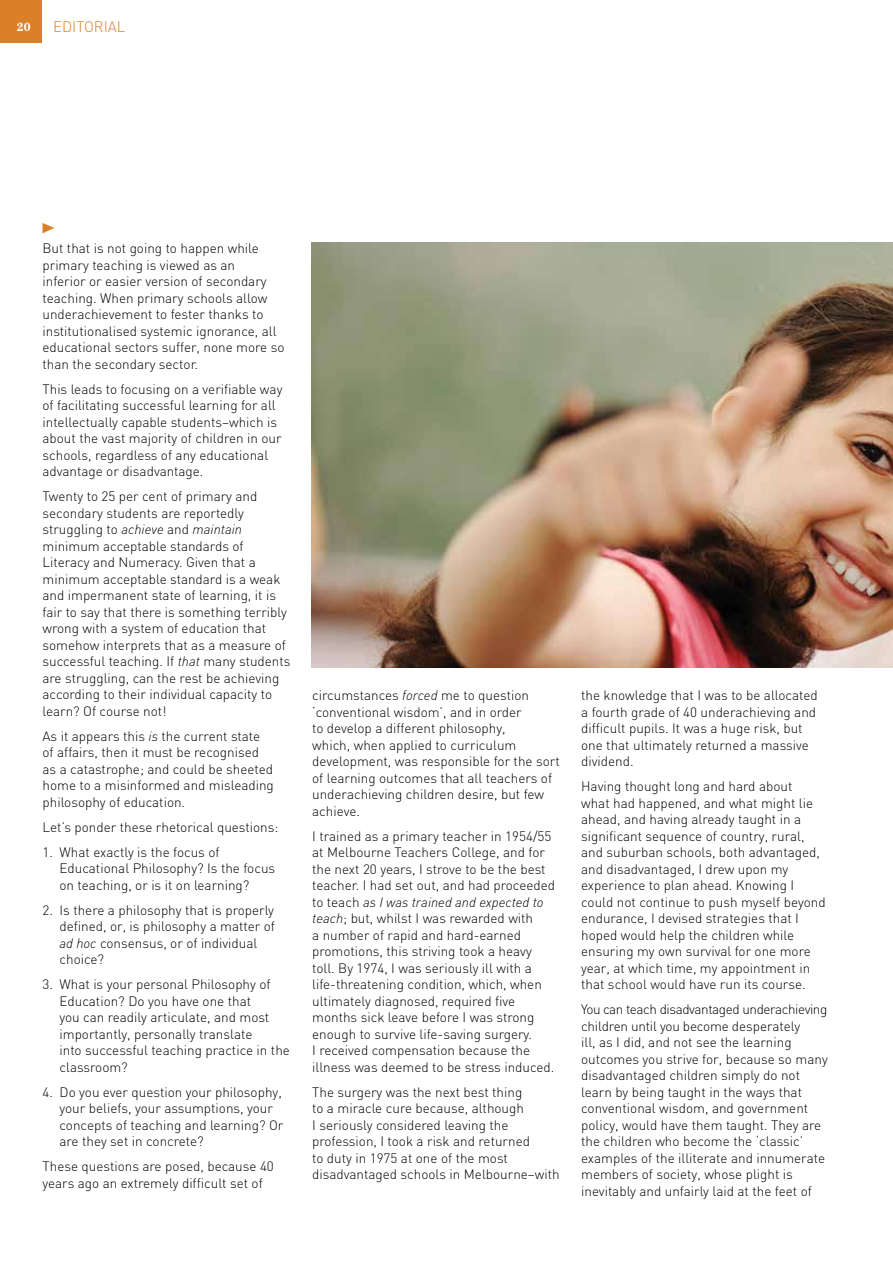
<style>
.page{position:relative;width:893px;height:1263px;background:#fff}
.page>*{position:absolute;margin:0;border:0;box-sizing:border-box;transform-origin:0 0}
.t1{font:300 15px "DIN";color:#d98028}
.t2{font:300 13.5px/16.5px "DIN";color:#000}
.t3{font:italic 300 13.5px "DINOT";color:#000}
.t4{font:700 12px "Century";color:#fff}
.s1{font-family:"DINOT";font-style:italic}
.s2{font-family:"DIN";font-style:normal}
</style>
<div class="page">
<div style="left:0;top:0;width:41px;height:43px;background:#d98028"></div>
<svg style="left:43px;top:223px;width:11px;height:10px"></svg>
<img style="left:312px;top:242px;width:581px;height:426px">
<p class="t4" style="left:17px;top:20px;width:15px">20</p>
<p class="t1" style="left:53px;top:17px;width:74px">EDITORIAL</p>
<p class="t2" style="left:43px;top:240px;width:244px">But that is not going to happen while primary teaching is viewed as an<br>inferior or easier version of secondary teaching. When primary schools allow underachievement to fester thanks to institutionalised systemic ignorance, all educational sectors suffer, none more so than the secondary sector.</p>
<p class="t2" style="left:43px;top:380px;width:241px">This leads to focusing on a verifiable way of facilitating successful learning for all intellectually capable students–which is about the vast majority of children in our schools, regardless of any educational advantage or disadvantage.</p>
<p class="t2" style="left:43px;top:488px;width:250px">Twenty to 25 per cent of primary and secondary students are reportedly struggling to <span class="s1">achieve</span> and <span class="s1">maintain </span>minimum acceptable standards of Literacy and Numeracy. Given that a minimum acceptable standard is a weak and impermanent state of learning, it is fair to say that there is something terribly wrong with a system of education that somehow interprets that as a measure of successful teaching. If <span class="s1">that</span> many students are struggling, can the rest be achieving according to their individual capacity to learn? Of course not!</p>
<p class="t2" style="left:43px;top:727px;width:233px">As it appears this <span class="s1">is</span> the current state of affairs, then it must be recognised as a catastrophe; and could be sheeted home to a misinformed and misleading philosophy of education.</p>
<p class="t2" style="left:43px;top:818px;width:237px">Let’s ponder these rhetorical questions:</p>
<p class="t2" style="left:60px;top:843px;width:217px;text-indent:-17px">1. What exactly is the focus of<br>Educational Philosophy? Is the focus on teaching, or is it on learning?</p>
<p class="t2" style="left:60px;top:901px;width:217px;text-indent:-17px">2. Is there a philosophy that is properly defined, or, is philosophy a matter of <span class="s1">ad hoc</span> consensus, or of individual choice?</p>
<p class="t2" style="left:60px;top:976px;width:232px;text-indent:-17px">3. What is your personal Philosophy of<br>Education? Do you have one that<br>you can readily articulate, and most importantly, personally translate<br>into successful teaching practice in the classroom?</p>
<p class="t2" style="left:60px;top:1083px;width:225px;text-indent:-17px">4. Do you ever question your philosophy, your beliefs, your assumptions, your concepts of teaching and learning? Or are they set in concrete?</p>
<p class="t2" style="left:43px;top:1158px;width:233px">These questions are posed, because 40 years ago an extremely difficult set of</p>
<p class="t2" style="left:312px;top:687px;width:249px">circumstances <span class="s1">forced</span> me to question ‘conventional wisdom’, and in order<br>to develop a different philosophy,<br>which, when applied to curriculum development, was responsible for the sort of learning outcomes that all teachers of underachieving children desire, but few achieve.</p>
<p class="t2" style="left:312px;top:827px;width:244px">I trained as a primary teacher in 1954/55 at Melbourne Teachers College, and for the next 20 years, I strove to be the best teacher. I had set out, and had proceeded</p>
<p class="t3" style="left:312px;top:894px;width:233px"><span class="s2">to teach</span> as I was trained and expected to</p>
<p class="t2" style="left:312px;top:910px;width:244px"><span class="s1">teach</span>; but, whilst I was rewarded with<br>a number of rapid and hard-earned promotions, this striving took a heavy toll. By 1974, I was seriously ill with a life-threatening condition, which, when ultimately diagnosed, required five months sick leave before I was strong enough to survive life-saving surgery.<br>I received compensation because the illness was deemed to be stress induced.</p>
<p class="t2" style="left:312px;top:1083px;width:249px">The surgery was the next best thing<br>to a miracle cure because, although<br>I seriously considered leaving the profession, I took a risk and returned<br>to duty in 1975 at one of the most disadvantaged schools in Melbourne–with</p>
<p class="t2" style="left:581px;top:687px;width:238px">the knowledge that I was to be allocated a fourth grade of 40 underachieving and difficult pupils. It was a huge risk, but one that ultimately returned a massive dividend.</p>
<p class="t2" style="left:581px;top:778px;width:246px">Having thought long and hard about<br>what had happened, and what might lie ahead, and having already taught in a significant sequence of country, rural, and suburban schools, both advantaged, and disadvantaged, I drew upon my experience to plan ahead. Knowing I could not continue to push myself beyond endurance, I devised strategies that I hoped would help the children while ensuring my own survival for one more year, at which time, my appointment in that school would have run its course.</p>
<p class="t2" style="left:581px;top:1001px;width:248px">You can teach disadvantaged underachieving children until you become desperately<br>ill, as I did, and not see the learning outcomes you strive for, because so many disadvantaged children simply do not learn by being taught in the ways that conventional wisdom, and government policy, would have them taught. They are the children who become the ‘classic’ examples of the illiterate and innumerate members of society, whose plight is inevitably and unfairly laid at the feet of</p>
</div>
